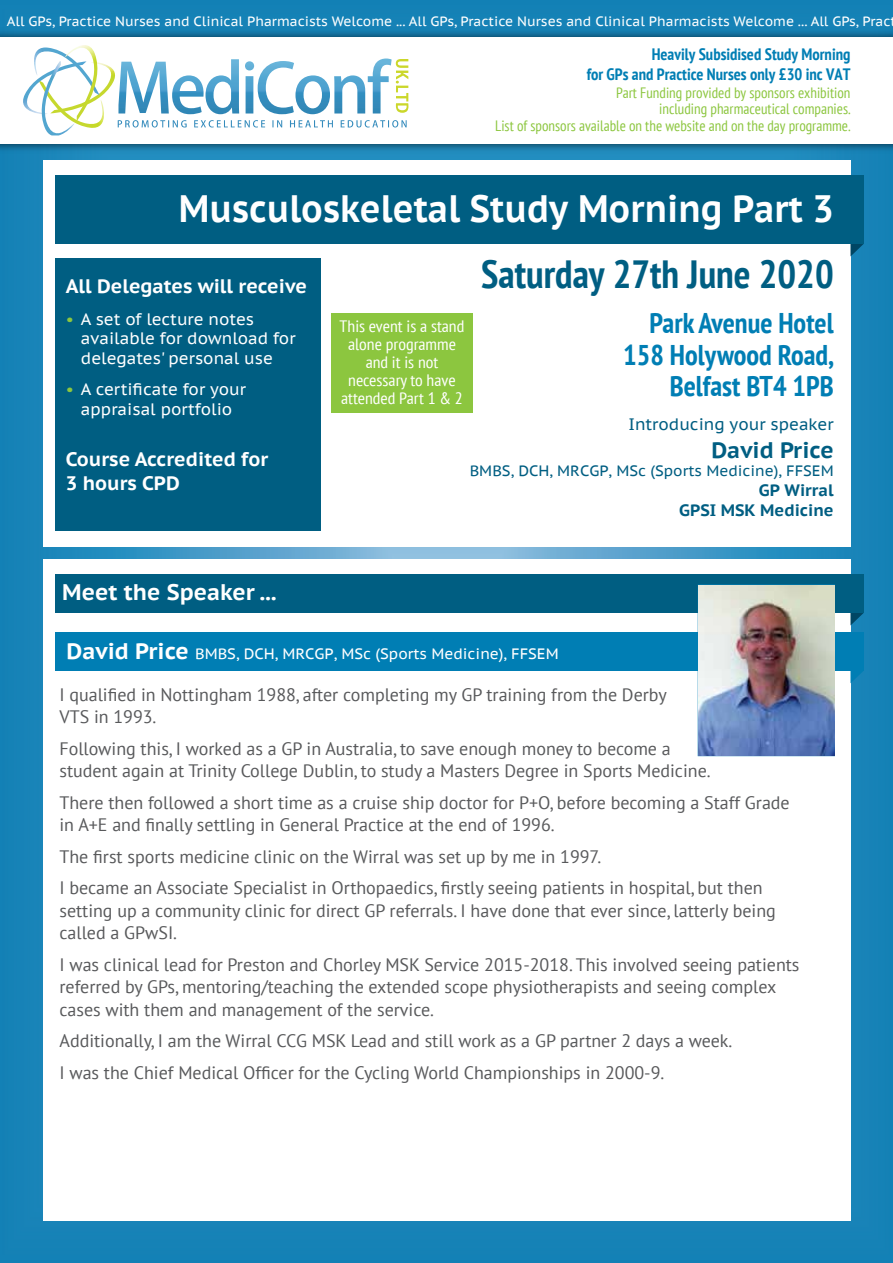
<style>
.page{position:relative;width:893px;height:1263px;background:#fff}
.page>*{position:absolute;margin:0;border:0;box-sizing:border-box;transform-origin:0 0}
.t1{font:700 condensed 39.3px "PT Sans";color:#005e82}
.t2{font:700 38.1px "PT Sans Caption";color:#fff;scale:.93 1}
.t3{font:700 condensed 28.5px/31.5px "PT Sans";color:#007eb4;text-align:right}
.t4{font:700 22.5px "PT Sans Caption";color:#fff}
.t5{font:700 22.5px "PT Sans Caption";color:#005e82}
.t6{font:700 19.5px/24px "PT Sans Caption";color:#fff}
.t7{font:18px/22.5px "PT Sans";color:#58595b}
.t8{font:16.5px/19.5px "PT Sans Caption";color:#fff}
.t9{font:condensed 16.5px/18px "PT Sans";color:#fff;text-align:center;scale:1.07 1}
.t10{font:700 condensed 16.5px/19.8px "PT Sans";color:#007eb4;text-align:right}
.t11{font:700 16.5px/19.8px "PT Sans Caption";color:#005e82;text-align:right}
.t12{font:16.5px "PT Sans Caption";color:#005e82}
.t13{font:condensed 15px/16.5px "PT Sans";color:#8cc63f;text-align:right}
.t14{font:15px "PT Sans Caption";color:#fff}
.t15{font:15px "PT Sans Caption";color:#005e82}
.t16{font:13.5px "PT Sans Caption";color:#fff}
.s1{color:#8cc63f}
.s2{font-weight:700;font-size:22.5px}
</style>
<div class="page">
<img style="left:0;top:0;width:893px;height:1263px">
<img style="left:0;top:26px;width:893px;height:129px">
<div style="left:0;top:37px;width:893px;height:107px;background:#fff"></div>
<img style="left:99px;top:63px;width:16px;height:29px">
<img style="left:41px;top:80px;width:65px;height:48px">
<img style="left:23px;top:82px;width:19px;height:33px">
<img style="left:42px;top:95px;width:32px;height:40px">
<img style="left:34px;top:48px;width:31px;height:47px">
<img style="left:65px;top:45px;width:34px;height:76px">
<img style="left:118px;top:59px;width:274px;height:55px">
<img style="left:118px;top:120px;width:243px;height:8px">
<img style="left:365px;top:120px;width:42px;height:8px">
<img style="left:396px;top:59px;width:12px;height:54px">
<div style="left:43px;top:559px;width:807px;height:661px;background:#fff"></div>
<svg style="left:850px;top:613px;width:14px;height:12px"></svg>
<div style="left:55px;top:574px;width:809px;height:39px;background:#005e82"></div>
<svg style="left:850px;top:670px;width:14px;height:13px"></svg>
<div style="left:55px;top:632px;width:809px;height:38px;background:#007eb4"></div>
<div style="left:43px;top:160px;width:807px;height:386px;background:#fff"></div>
<svg style="left:850px;top:244px;width:14px;height:12px"></svg>
<div style="left:55px;top:175px;width:809px;height:69px;background:#005e82"></div>
<div style="left:55px;top:258px;width:266px;height:273px;background:#005e82"></div>
<div style="left:698px;top:584px;width:137px;height:172px;border:2px solid #007eb4"></div>
<img style="left:699px;top:585px;width:135px;height:170px">
<div style="left:331px;top:314px;width:142px;height:99px;background:#8cc63f"></div>
<p class="t16" style="left:7px;top:12px;width:885px">All GPs, Practice Nurses and Clinical Pharmacists Welcome ... All GPs, Practice Nurses and Clinical Pharmacists Welcome ... All GPs, Prac</p>
<p class="t10" style="left:587px;top:44px;width:265px">Heavily Subsidised Study Morning<br>for GPs and Practice Nurses only £30 inc VAT</p>
<p class="t13" style="left:495px;top:84px;width:357px">Part Funding provided by sponsors exhibition<br>including pharmaceutical companies.<br>List of sponsors available on the website and on the day programme.</p>
<h2 class="t2" style="left:179px;top:184px;width:706px">Musculoskeletal Study Morning Part 3</h2>
<h1 class="t1" style="left:481px;top:248px;width:354px">Saturday 27th June 2020</h1>
<p class="t6" style="left:66px;top:274px;width:243px">All Delegates will receive</p>
<p class="t8" style="left:81px;top:309px;width:216px;text-indent:-15px"><span class="s1">•</span> A set of lecture notes available for download for delegates' personal use</p>
<p class="t8" style="left:66px;top:379px;width:182px;text-align:center"><span class="s1">•</span> A certificate for your appraisal portfolio</p>
<h3 class="t3" style="left:623px;top:307px;width:212px">Park Avenue Hotel<br>158 Holywood Road,<br>Belfast BT4 1PB</h3>
<p class="t9" style="left:340px;top:317px;width:118px">This event is a stand alone programme and it is not necessary to have attended Part 1 &amp; 2</p>
<p class="t12" style="left:628px;top:413px;width:207px">Introducing your speaker</p>
<p class="t5" style="left:711px;top:436px;width:124px">David Price</p>
<p class="t15" style="left:470px;top:461px;width:366px">BMBS, DCH, MRCGP, MSc (Sports Medicine), FFSEM</p>
<p class="t11" style="left:679px;top:480px;width:156px">GP Wirral<br>GPSI MSK Medicine</p>
<p class="t6" style="left:66px;top:447px;width:204px">Course Accredited for<br>3 hours CPD</p>
<p class="t4" style="left:62px;top:577px;width:216px">Meet the Speaker ...</p>
<p class="t14" style="left:67px;top:644px;width:494px"><span class="s2">David Price</span> BMBS, DCH, MRCGP, MSc (Sports Medicine), FFSEM</p>
<p class="t7" style="left:59px;top:683px;width:609px">I qualified in Nottingham 1988, after completing my GP training from the Derby<br>VTS in 1993.</p>
<p class="t7" style="left:59px;top:737px;width:653px">Following this, I worked as a GP in Australia, to save enough money to become a student again at Trinity College Dublin, to study a Masters Degree in Sports Medicine.</p>
<p class="t7" style="left:59px;top:791px;width:732px">There then followed a short time as a cruise ship doctor for P+O, before becoming a Staff Grade in A+E and finally settling in General Practice at the end of 1996.</p>
<p class="t7" style="left:59px;top:840px;width:705px;line-height:31.5px">The first sports medicine clinic on the Wirral was set up by me in 1997.<br>I became an Associate Specialist in Orthopaedics, firstly seeing patients in hospital, but then</p>
<p class="t7" style="left:59px;top:899px;width:718px">setting up a community clinic for direct GP referrals. I have done that ever since, latterly being called a GPwSI.</p>
<p class="t7" style="left:59px;top:953px;width:741px">I was clinical lead for Preston and Chorley MSK Service 2015-2018. This involved seeing patients referred by GPs, mentoring/teaching the extended scope physiotherapists and seeing complex cases with them and management of the service.</p>
<p class="t7" style="left:59px;top:1025px;width:674px;line-height:31.5px">Additionally, I am the Wirral CCG MSK Lead and still work as a GP partner 2 days a week.<br>I was the Chief Medical Officer for the Cycling World Championships in 2000-9.</p>
</div>
